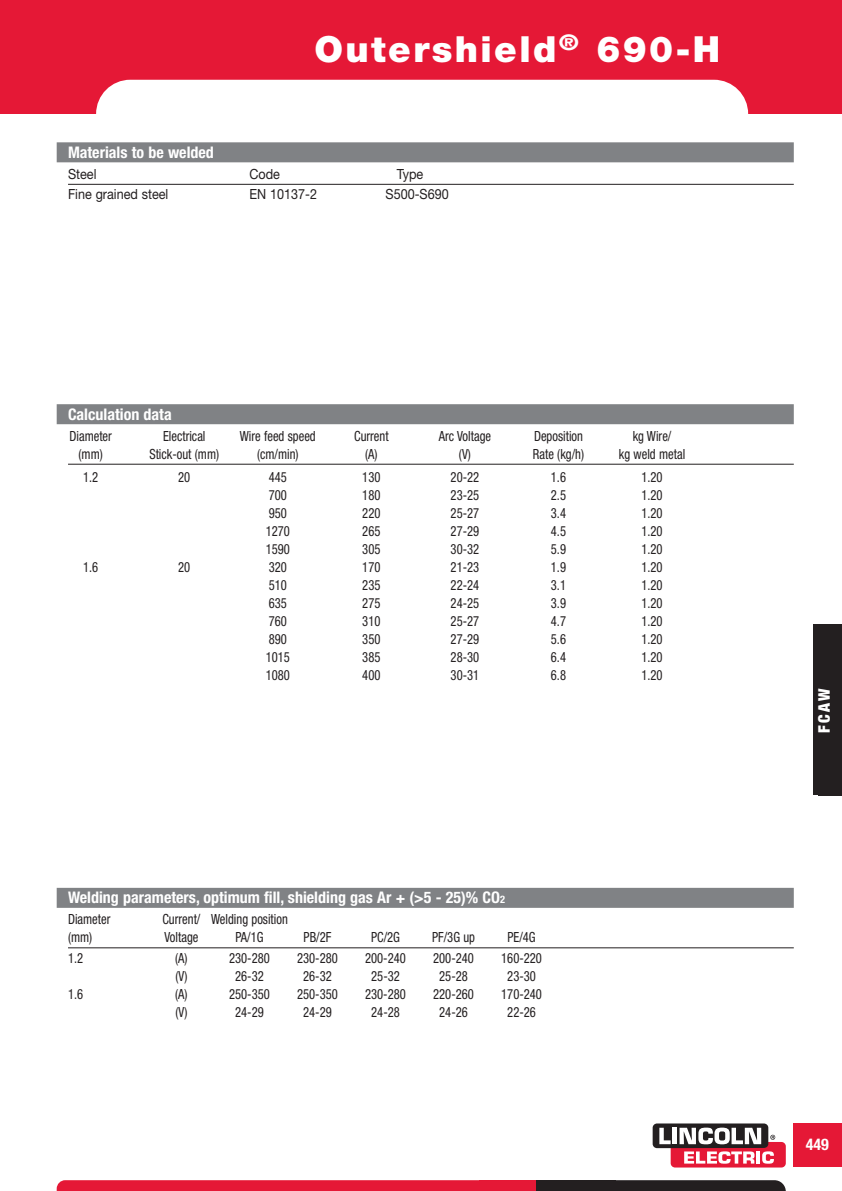
<style>
.page{position:relative;width:842px;height:1191px;background:#fff}
.page>*{position:absolute;margin:0;border:0;box-sizing:border-box;transform-origin:0 0}
.t1{font:900 36px "Helvetica Neue";letter-spacing:.065em;color:#fff}
.t2{font:700 condensed 16px "Helvetica Neue";color:#fff}
.t3{font:900 condensed 16px "Helvetica Neue";color:#fff}
.t4{font:condensed 14px "Helvetica Neue";color:#231f20;scale:.9 1}
.t5{font:14px "Helvetica Neue";color:#231f20;scale:.9 1}
.s1{font-size:10.4px}
</style>
<div class="page">
<div style="left:0;top:1px;width:842px;height:113px;background:#e51836"></div>
<div style="left:96px;top:80px;width:652px;height:68px;background:#fff;border-radius:34px"></div>
<div style="left:653px;top:1123px;width:115px;height:25px;background:#231f20;border-radius:4px"></div>
<svg style="left:659px;top:1127px;width:127px;height:40px"></svg>
<svg style="left:57px;top:1180px;width:423px;height:11px;background:#e51c3a"></svg>
<svg style="left:616px;top:1180px;width:170px;height:11px;background:#2a2627"></svg>
<div style="left:536px;top:1180px;width:80px;height:11px;background:#231f20"></div>
<div style="left:480px;top:1180px;width:56px;height:11px;background:#e51836"></div>
<div style="left:814px;top:624px;width:28px;height:170px;background:#231f20"></div>
<div style="left:818px;top:626px;width:24px;height:170px;background:#231f20"></div>
<div style="left:57px;top:142px;width:737px;height:20px;background:#808285"></div>
<hr style="left:68px;top:184px;width:726px;height:1px;background:#231f20">
<div style="left:57px;top:404px;width:737px;height:20px;background:#808285"></div>
<hr style="left:68px;top:464px;width:726px;height:1px;background:#231f20">
<div style="left:57px;top:888px;width:737px;height:20px;background:#808285"></div>
<hr style="left:68px;top:947px;width:726px;height:1px;background:#231f20">
<div style="left:794px;top:1123px;width:48px;height:44px;background:#e51836"></div>
<h1 class="t1" style="left:314px;top:36px;width:407px">Outershield<sup>®</sup> 690-H</h1>
<p class="t2" style="left:68px;top:146px;width:147px">Materials to be welded</p>
<p class="t5" style="left:68px;top:169px;width:33px">Steel</p>
<p class="t5" style="left:249px;top:169px;width:35px">Code</p>
<p class="t5" style="left:397px;top:169px;width:31px">Type</p>
<p class="t5" style="left:68px;top:189px;width:113px">Fine grained steel</p>
<p class="t5" style="left:249px;top:189px;width:77px">EN 10137-2</p>
<p class="t5" style="left:386px;top:189px;width:72px">S500-S690</p>
<p class="t2" style="left:68px;top:408px;width:105px">Calculation data</p>
<p class="t4" style="left:69px;top:430px;width:49px">Diameter</p>
<p class="t4" style="left:163px;top:430px;width:49px">Electrical</p>
<p class="t4" style="left:240px;top:430px;width:86px">Wire feed speed</p>
<p class="t4" style="left:354px;top:430px;width:40px">Current</p>
<p class="t4" style="left:439px;top:430px;width:60px">Arc Voltage</p>
<p class="t4" style="left:534px;top:430px;width:56px">Deposition</p>
<p class="t4" style="left:633px;top:430px;width:45px">kg Wire/</p>
<p class="t4" style="left:79px;top:448px;width:28px">(mm)</p>
<p class="t4" style="left:149px;top:448px;width:79px">Stick-out (mm)</p>
<p class="t4" style="left:257px;top:448px;width:48px">(cm/min)</p>
<p class="t4" style="left:365px;top:448px;width:15px">(A)</p>
<p class="t4" style="left:459px;top:448px;width:15px">(V)</p>
<p class="t4" style="left:533px;top:448px;width:58px">Rate (kg/h)</p>
<p class="t4" style="left:619px;top:448px;width:75px">kg weld metal</p>
<p class="t4" style="left:83px;top:472px;width:18px">1.2</p>
<p class="t4" style="left:178px;top:472px;width:15px">20</p>
<p class="t4" style="left:269px;top:472px;width:22px">445</p>
<p class="t4" style="left:362px;top:472px;width:22px">130</p>
<p class="t4" style="left:451px;top:472px;width:33px">20-22</p>
<p class="t4" style="left:551px;top:472px;width:18px">1.6</p>
<p class="t4" style="left:641px;top:472px;width:25px">1.20</p>
<p class="t4" style="left:269px;top:490px;width:22px">700</p>
<p class="t4" style="left:362px;top:490px;width:22px">180</p>
<p class="t4" style="left:451px;top:490px;width:33px">23-25</p>
<p class="t4" style="left:551px;top:490px;width:18px">2.5</p>
<p class="t4" style="left:641px;top:490px;width:25px">1.20</p>
<p class="t4" style="left:269px;top:508px;width:22px">950</p>
<p class="t4" style="left:362px;top:508px;width:22px">220</p>
<p class="t4" style="left:451px;top:508px;width:33px">25-27</p>
<p class="t4" style="left:551px;top:508px;width:18px">3.4</p>
<p class="t4" style="left:641px;top:508px;width:25px">1.20</p>
<p class="t4" style="left:266px;top:526px;width:28px">1270</p>
<p class="t4" style="left:362px;top:526px;width:22px">265</p>
<p class="t4" style="left:451px;top:526px;width:33px">27-29</p>
<p class="t4" style="left:551px;top:526px;width:18px">4.5</p>
<p class="t4" style="left:641px;top:526px;width:25px">1.20</p>
<p class="t4" style="left:266px;top:544px;width:28px">1590</p>
<p class="t4" style="left:362px;top:544px;width:22px">305</p>
<p class="t4" style="left:451px;top:544px;width:33px">30-32</p>
<p class="t4" style="left:551px;top:544px;width:18px">5.9</p>
<p class="t4" style="left:641px;top:544px;width:25px">1.20</p>
<p class="t4" style="left:83px;top:562px;width:18px">1.6</p>
<p class="t4" style="left:178px;top:562px;width:15px">20</p>
<p class="t4" style="left:269px;top:562px;width:22px">320</p>
<p class="t4" style="left:362px;top:562px;width:22px">170</p>
<p class="t4" style="left:451px;top:562px;width:33px">21-23</p>
<p class="t4" style="left:551px;top:562px;width:18px">1.9</p>
<p class="t4" style="left:641px;top:562px;width:25px">1.20</p>
<p class="t4" style="left:269px;top:580px;width:22px">510</p>
<p class="t4" style="left:362px;top:580px;width:22px">235</p>
<p class="t4" style="left:451px;top:580px;width:33px">22-24</p>
<p class="t4" style="left:551px;top:580px;width:18px">3.1</p>
<p class="t4" style="left:641px;top:580px;width:25px">1.20</p>
<p class="t4" style="left:269px;top:598px;width:22px">635</p>
<p class="t4" style="left:362px;top:598px;width:22px">275</p>
<p class="t4" style="left:451px;top:598px;width:33px">24-25</p>
<p class="t4" style="left:551px;top:598px;width:18px">3.9</p>
<p class="t4" style="left:641px;top:598px;width:25px">1.20</p>
<p class="t4" style="left:269px;top:616px;width:22px">760</p>
<p class="t4" style="left:362px;top:616px;width:22px">310</p>
<p class="t4" style="left:451px;top:616px;width:33px">25-27</p>
<p class="t4" style="left:551px;top:616px;width:18px">4.7</p>
<p class="t4" style="left:641px;top:616px;width:25px">1.20</p>
<p class="t4" style="left:269px;top:634px;width:22px">890</p>
<p class="t4" style="left:362px;top:634px;width:22px">350</p>
<p class="t4" style="left:451px;top:634px;width:33px">27-29</p>
<p class="t4" style="left:551px;top:634px;width:18px">5.6</p>
<p class="t4" style="left:641px;top:634px;width:25px">1.20</p>
<p class="t4" style="left:266px;top:652px;width:28px">1015</p>
<p class="t4" style="left:362px;top:652px;width:22px">385</p>
<p class="t4" style="left:451px;top:652px;width:33px">28-30</p>
<p class="t4" style="left:551px;top:652px;width:18px">6.4</p>
<p class="t4" style="left:641px;top:652px;width:25px">1.20</p>
<p class="t4" style="left:266px;top:670px;width:28px">1080</p>
<p class="t4" style="left:362px;top:670px;width:22px">400</p>
<p class="t4" style="left:451px;top:670px;width:33px">30-31</p>
<p class="t4" style="left:551px;top:670px;width:18px">6.8</p>
<p class="t4" style="left:641px;top:670px;width:25px">1.20</p>
<p class="t2" style="left:68px;top:892px;width:439px">Welding parameters, optimum fill, shielding gas Ar + (&gt;5 - 25)% CO<span class="s1">2</span></p>
<p class="t4" style="left:68px;top:914px;width:49px">Diameter</p>
<p class="t4" style="left:162px;top:914px;width:141px">Current/ Welding position</p>
<p class="t4" style="left:68px;top:932px;width:28px">(mm)</p>
<p class="t4" style="left:164px;top:932px;width:39px">Voltage</p>
<p class="t4" style="left:235px;top:932px;width:33px">PA/1G</p>
<p class="t4" style="left:304px;top:932px;width:32px">PB/2F</p>
<p class="t4" style="left:371px;top:932px;width:34px">PC/2G</p>
<p class="t4" style="left:432px;top:932px;width:49px">PF/3G up</p>
<p class="t4" style="left:507px;top:932px;width:33px">PE/4G</p>
<p class="t4" style="left:68px;top:953px;width:18px">1.2</p>
<p class="t4" style="left:175px;top:953px;width:15px">(A)</p>
<p class="t4" style="left:229px;top:953px;width:47px">230-280</p>
<p class="t4" style="left:297px;top:953px;width:47px">230-280</p>
<p class="t4" style="left:365px;top:953px;width:47px">200-240</p>
<p class="t4" style="left:433px;top:953px;width:47px">200-240</p>
<p class="t4" style="left:501px;top:953px;width:47px">160-220</p>
<p class="t4" style="left:175px;top:971px;width:15px">(V)</p>
<p class="t4" style="left:235px;top:971px;width:33px">26-32</p>
<p class="t4" style="left:303px;top:971px;width:33px">26-32</p>
<p class="t4" style="left:371px;top:971px;width:33px">25-32</p>
<p class="t4" style="left:439px;top:971px;width:33px">25-28</p>
<p class="t4" style="left:507px;top:971px;width:33px">23-30</p>
<p class="t4" style="left:68px;top:989px;width:18px">1.6</p>
<p class="t4" style="left:175px;top:989px;width:15px">(A)</p>
<p class="t4" style="left:229px;top:989px;width:47px">250-350</p>
<p class="t4" style="left:297px;top:989px;width:47px">250-350</p>
<p class="t4" style="left:365px;top:989px;width:47px">230-280</p>
<p class="t4" style="left:433px;top:989px;width:47px">220-260</p>
<p class="t4" style="left:501px;top:989px;width:47px">170-240</p>
<p class="t4" style="left:175px;top:1007px;width:15px">(V)</p>
<p class="t4" style="left:235px;top:1007px;width:33px">24-29</p>
<p class="t4" style="left:303px;top:1007px;width:33px">24-29</p>
<p class="t4" style="left:371px;top:1007px;width:33px">24-28</p>
<p class="t4" style="left:439px;top:1007px;width:33px">24-26</p>
<p class="t4" style="left:507px;top:1007px;width:33px">22-26</p>
<p class="t3" style="left:818px;top:733px;width:46px;rotate:-90deg">FCAW</p>
<p class="t2" style="left:806px;top:1138px;width:25px">449</p>
</div>
